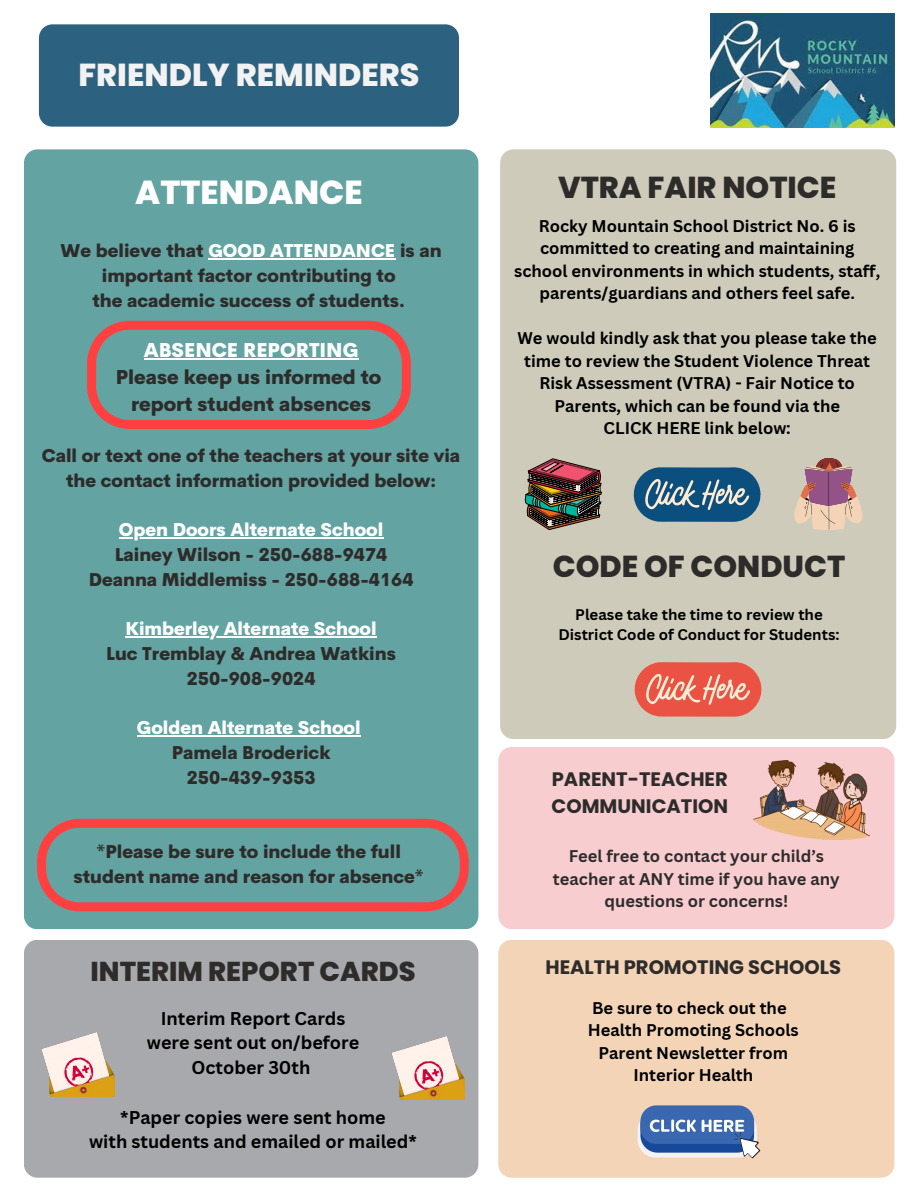
<style>
.page{position:relative;width:918px;height:1188px;background:#fff}
.page>*{position:absolute;margin:0;border:0;box-sizing:border-box;transform-origin:0 0}
.t1{font:800 33.3px "Poppins";color:#fff}
.t2{font:800 31.8px "Poppins";color:#f2f2f2}
.t3{font:800 30.3px "Poppins";color:#2e2c2b}
.t4{font:800 27.3px "Poppins";color:#2e2c2b}
.t5{font:700 19.5px "Poppins";color:#2e2c2b}
.t6{font:800 19.5px "Cerebri Sans";color:#2e2c2b}
.t7{font:800 19.5px "Cerebri Sans";color:#fff}
.t8{font:800 18px/24.8px "Cerebri Sans";color:#2e2c2b;text-align:center}
.t9{font:700 18px "Canva Sans";color:#000}
.t10{font:800 18px "Cerebri Sans";color:#fff}
.t11{font:700 16.5px/22.5px "Canva Sans";color:#000;text-align:center}
.t12{font:700 16.5px/22.5px "Canva Sans";color:#2e2c2b;text-align:center}
.t13{font:700 15px "Canva Sans";color:#000}
.s1{color:#fff}
</style>
<div class="page">
<div style="left:39px;top:24px;width:420px;height:103px;background:#2c627f;border-radius:13px"></div>
<img style="left:710px;top:13px;width:185px;height:114px">
<div style="left:24px;top:149px;width:454px;height:780px;background:#63a4a2;border-radius:13px"></div>
<svg style="left:37px;top:819px;width:432px;height:92px"></svg>
<svg style="left:87px;top:321px;width:324px;height:108px"></svg>
<div style="left:500px;top:149px;width:396px;height:590px;background:#cfcbba;border-radius:13px"></div>
<div style="left:498px;top:940px;width:396px;height:238px;background:#f3d4b7;border-radius:13px"></div>
<svg style="left:633px;top:467px;width:128px;height:55px;background:#41728f"></svg>
<div style="left:498px;top:747px;width:396px;height:182px;background:#f7cdd0;border-radius:13px"></div>
<img style="left:754px;top:761px;width:116px;height:78px">
<div style="left:24px;top:940px;width:454px;height:238px;background:#a8a9ac;border-radius:13px"></div>
<img style="left:392px;top:1036px;width:73px;height:64px">
<img style="left:41px;top:1032px;width:74px;height:64px">
<svg style="left:634px;top:662px;width:128px;height:55px;background:#e87464"></svg>
<img style="left:524px;top:459px;width:78px;height:71px">
<svg style="left:794px;top:458px;width:69px;height:72px"></svg>
<svg style="left:638px;top:1105px;width:122px;height:53px;background:#6d8abc"></svg>
<hr style="left:208px;top:258px;width:187px;height:1px;background:#fff">
<hr style="left:144px;top:358px;width:214px;height:1px;background:#fff">
<hr style="left:119px;top:537px;width:264px;height:1px;background:#fff">
<hr style="left:126px;top:636px;width:251px;height:1px;background:#fff">
<hr style="left:137px;top:735px;width:224px;height:1px;background:#fff">
<p class="t2" style="left:78px;top:53px;width:343px">FRIENDLY REMINDERS</p>
<p class="t1" style="left:135px;top:169px;width:229px">ATTENDANCE</p>
<p class="t3" style="left:558px;top:166px;width:280px">VTRA FAIR NOTICE</p>
<p class="t8" style="left:61px;top:238px;width:383px">We believe that <span class="s1">GOOD ATTENDANCE</span> is an important factor contributing to</p>
<p class="t8" style="left:92px;top:288px;width:314px">the academic success of students.</p>
<p class="t7" style="left:144px;top:338px;width:216px">ABSENCE REPORTING</p>
<p class="t6" style="left:116px;top:365px;width:267px">Please keep us informed to</p>
<p class="t6" style="left:131px;top:392px;width:241px">report student absences</p>
<p class="t8" style="left:42px;top:443px;width:420px">Call or text one of the teachers at your site via the contact information provided below:</p>
<p class="t10" style="left:119px;top:518px;width:266px">Open Doors Alternate School</p>
<p class="t8" style="left:115px;top:542px;width:274px">Lainey Wilson - 250-688-9474</p>
<p class="t8" style="left:89px;top:567px;width:326px">Deanna Middlemiss - 250-688-4164</p>
<p class="t10" style="left:126px;top:617px;width:253px">Kimberley Alternate School</p>
<p class="t8" style="left:106px;top:641px;width:291px">Luc Tremblay &amp; Andrea Watkins</p>
<p class="t8" style="left:187px;top:666px;width:130px">250-908-9024</p>
<p class="t10" style="left:137px;top:716px;width:225px">Golden Alternate School</p>
<p class="t8" style="left:172px;top:740px;width:160px">Pamela Broderick</p>
<p class="t8" style="left:187px;top:765px;width:130px">250-439-9353</p>
<p class="t8" style="left:97px;top:839px;width:306px">*Please be sure to include the full</p>
<p class="t8" style="left:74px;top:864px;width:352px">student name and reason for absence*</p>
<p class="t4" style="left:91px;top:952px;width:327px">INTERIM REPORT CARDS</p>
<p class="t9" style="left:161px;top:1005px;width:186px">Interim Report Cards</p>
<p class="t9" style="left:147px;top:1030px;width:214px">were sent out on/before</p>
<p class="t9" style="left:192px;top:1055px;width:120px">October 30th</p>
<p class="t9" style="left:120px;top:1104px;width:267px">*Paper copies were sent home</p>
<p class="t9" style="left:89px;top:1129px;width:329px">with students and emailed or mailed*</p>
<p class="t11" style="left:514px;top:214px;width:367px">Rocky Mountain School District No. 6 is committed to creating and maintaining school environments in which students, staff, parents/guardians and others feel safe.</p>
<p class="t11" style="left:518px;top:327px;width:361px">We would kindly ask that you please take the time to review the Student Violence Threat Risk Assessment (VTRA) - Fair Notice to Parents, which can be found via the</p>
<p class="t11" style="left:604px;top:417px;width:189px">CLICK HERE link below:</p>
<p class="t3" style="left:553px;top:546px;width:294px">CODE OF CONDUCT</p>
<p class="t13" style="left:575px;top:603px;width:249px">Please take the time to review the</p>
<p class="t13" style="left:558px;top:624px;width:283px">District Code of Conduct for Students:</p>
<p class="t5" style="left:552px;top:765px;width:178px">PARENT-TEACHER</p>
<p class="t5" style="left:552px;top:792px;width:178px">COMMUNICATION</p>
<p class="t12" style="left:553px;top:845px;width:288px">Feel free to contact your child’s teacher at ANY time if you have any questions or concerns!</p>
<p class="t5" style="left:545px;top:953px;width:297px">HEALTH PROMOTING SCHOOLS</p>
<p class="t11" style="left:588px;top:996px;width:212px">Be sure to check out the<br>Health Promoting Schools<br>Parent Newsletter from<br>Interior Health</p>
</div>
